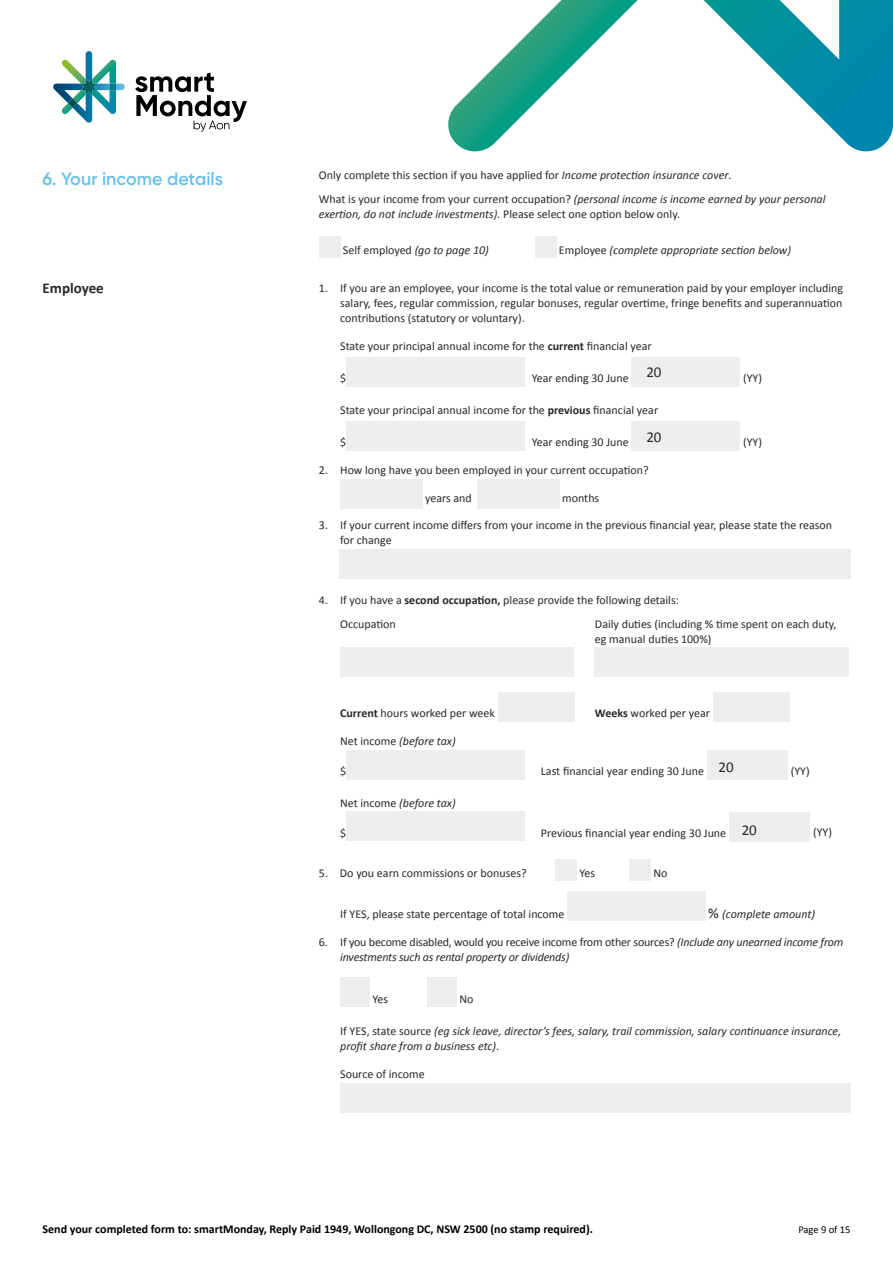
<style>
.page{position:relative;width:893px;height:1263px;background:#fff}
.page>*{position:absolute;margin:0;border:0;box-sizing:border-box;transform-origin:0 0}
.t1{font:600 18px "Gilroy";color:#6bbfe8}
.t2{font:700 15px "Calibri";color:#282829}
.t3{font:15px "Calibri";color:#282829}
.t4{font:12px/15px "Calibri";color:#282829}
.t5{font:italic 12px/15px "Calibri";color:#282829}
.t6{font:700 12px "Calibri";color:#000}
.t7{font:10.5px "Calibri";color:#000}
.s1{font-style:italic}
.s2{font-style:normal}
.s3{font-weight:700}
.s4{font-style:normal;font-size:15px}
</style>
<div class="page">
<svg style="left:53px;top:51px;width:72px;height:72px"></svg>
<img style="left:68px;top:79px;width:48px;height:29px">
<svg style="left:135px;top:73px;width:112px;height:59px"></svg>
<svg style="left:448px;top:0;width:445px;height:152px"></svg>
<div style="left:319px;top:236px;width:21px;height:21px;background:#eceded"></div>
<div style="left:535px;top:236px;width:21px;height:21px;background:#eceded"></div>
<div style="left:346px;top:357px;width:179px;height:29px;background:#eceded"></div>
<div style="left:631px;top:357px;width:109px;height:30px;background:#eceded"></div>
<div style="left:346px;top:421px;width:179px;height:29px;background:#eceded"></div>
<div style="left:631px;top:421px;width:109px;height:30px;background:#eceded"></div>
<div style="left:340px;top:479px;width:82px;height:30px;background:#eceded"></div>
<div style="left:477px;top:479px;width:82px;height:30px;background:#eceded"></div>
<div style="left:339px;top:549px;width:511px;height:30px;background:#eceded"></div>
<div style="left:340px;top:647px;width:234px;height:30px;background:#eceded"></div>
<div style="left:595px;top:647px;width:254px;height:30px;background:#eceded"></div>
<div style="left:498px;top:692px;width:77px;height:30px;background:#eceded"></div>
<div style="left:713px;top:692px;width:77px;height:30px;background:#eceded"></div>
<div style="left:346px;top:750px;width:179px;height:29px;background:#eceded"></div>
<div style="left:707px;top:750px;width:80px;height:30px;background:#eceded"></div>
<div style="left:346px;top:811px;width:179px;height:30px;background:#eceded"></div>
<div style="left:729px;top:813px;width:81px;height:29px;background:#eceded"></div>
<div style="left:556px;top:859px;width:21px;height:22px;background:#eceded"></div>
<div style="left:629px;top:859px;width:22px;height:22px;background:#eceded"></div>
<div style="left:567px;top:891px;width:138px;height:30px;background:#eceded"></div>
<div style="left:340px;top:977px;width:30px;height:30px;background:#eceded"></div>
<div style="left:427px;top:977px;width:30px;height:30px;background:#eceded"></div>
<div style="left:340px;top:1083px;width:510px;height:30px;background:#eceded"></div>
<h1 class="t1" style="left:43px;top:167px;width:182px">6. Your income details</h1>
<p class="t2" style="left:43px;top:278px;width:63px">Employee</p>
<p class="t4" style="left:319px;top:163px;width:508px;line-height:23.5px">Only complete this section if you have applied for <span class="s1">Income protection insurance cover</span>.<br>What is your income from your current occupation? <span class="s1">(personal income is income earned by your personal</span></p>
<p class="t5" style="left:319px;top:206px;width:363px">exertion, do not include investments). <span class="s2">Please select one option below only.</span></p>
<p class="t4" style="left:343px;top:242px;width:147px">Self employed <span class="s1">(go to page 10)</span></p>
<p class="t5" style="left:559px;top:242px;width:234px"><span class="s2">Employee</span> (complete appropriate section below)</p>
<p class="t4" style="left:340px;top:281px;width:504px;text-align:justify;text-indent:-21px">1. If you are an employee, your income is the total value or remuneration paid by your employer including salary, fees, regular commission, regular bonuses, regular overtime, fringe benefits and superannuation contributions (statutory or voluntary).</p>
<p class="t4" style="left:340px;top:339px;width:313px">State your principal annual income for the <span class="s3">current</span> financial year</p>
<p class="t4" style="left:340px;top:371px;width:8px">$</p>
<p class="t4" style="left:532px;top:371px;width:98px">Year ending 30 June</p>
<p class="t4" style="left:743px;top:371px;width:20px">(YY)</p>
<p class="t4" style="left:340px;top:403px;width:319px">State your principal annual income for the <span class="s3">previous</span> financial year</p>
<p class="t4" style="left:340px;top:435px;width:8px">$</p>
<p class="t4" style="left:532px;top:435px;width:98px">Year ending 30 June</p>
<p class="t4" style="left:743px;top:435px;width:20px">(YY)</p>
<p class="t4" style="left:319px;top:462px;width:331px">2. How long have you been employed in your current occupation?</p>
<p class="t4" style="left:425px;top:490px;width:48px">years and</p>
<p class="t4" style="left:562px;top:490px;width:39px">months</p>
<p class="t4" style="left:340px;top:518px;width:493px;text-indent:-21px">3. If your current income differs from your income in the previous financial year, please state the reason for change</p>
<p class="t3" style="left:646px;top:363px;width:17px">20</p>
<p class="t3" style="left:646px;top:427px;width:17px">20</p>
<p class="t4" style="left:340px;top:588px;width:340px;line-height:23.5px;text-indent:-21px">4. If you have a <span class="s3">second occupation,</span> please provide the following details:<br>Occupation</p>
<p class="t4" style="left:595px;top:616px;width:243px">Daily duties (including % time spent on each duty, eg manual duties 100%)</p>
<p class="t4" style="left:340px;top:706px;width:156px"><span class="s3">Current</span> hours worked per week</p>
<p class="t4" style="left:595px;top:706px;width:117px"><span class="s3">Weeks</span> worked per year</p>
<p class="t5" style="left:340px;top:733px;width:117px"><span class="s2">Net income</span> (before tax)</p>
<p class="t4" style="left:340px;top:764px;width:8px">$</p>
<p class="t4" style="left:541px;top:764px;width:165px">Last financial year ending 30 June</p>
<p class="t5" style="left:340px;top:795px;width:117px"><span class="s2">Net income</span> (before tax)</p>
<p class="t4" style="left:340px;top:825px;width:8px">$</p>
<p class="t4" style="left:541px;top:825px;width:187px">Previous financial year ending 30 June</p>
<p class="t4" style="left:319px;top:866px;width:209px">5. Do you earn commissions or bonuses?</p>
<p class="t4" style="left:580px;top:866px;width:17px">Yes</p>
<p class="t4" style="left:653px;top:866px;width:16px">No</p>
<p class="t4" style="left:340px;top:906px;width:226px">If YES, please state percentage of total income</p>
<p class="t5" style="left:708px;top:906px;width:108px"><span class="s4">%</span> (complete amount)</p>
<p class="t5" style="left:340px;top:934px;width:505px;text-indent:-21px"><span class="s2">6. If you become disabled, would you receive income from other sources?</span> (Include any unearned income from investments such as rental property or dividends)</p>
<p class="t4" style="left:372px;top:992px;width:17px">Yes</p>
<p class="t4" style="left:459px;top:992px;width:16px">No</p>
<p class="t5" style="left:340px;top:1023px;width:503px"><span class="s2">If YES, state source</span> (eg sick leave, director’s fees, salary, trail commission, salary continuance insurance, profit share from a business etc)<span class="s2">.</span></p>
<p class="t4" style="left:340px;top:1067px;width:86px">Source of income</p>
<p class="t3" style="left:719px;top:758px;width:17px">20</p>
<p class="t4" style="left:791px;top:763px;width:20px">(YY)</p>
<p class="t3" style="left:742px;top:820px;width:17px">20</p>
<p class="t4" style="left:813px;top:824px;width:20px">(YY)</p>
<p class="t6" style="left:43px;top:1221px;width:552px">Send your completed form to: smartMonday, Reply Paid 1949, Wollongong DC, NSW 2500 (no stamp required).</p>
<p class="t7" style="left:798px;top:1223px;width:54px">Page 9 of 15</p>
</div>
